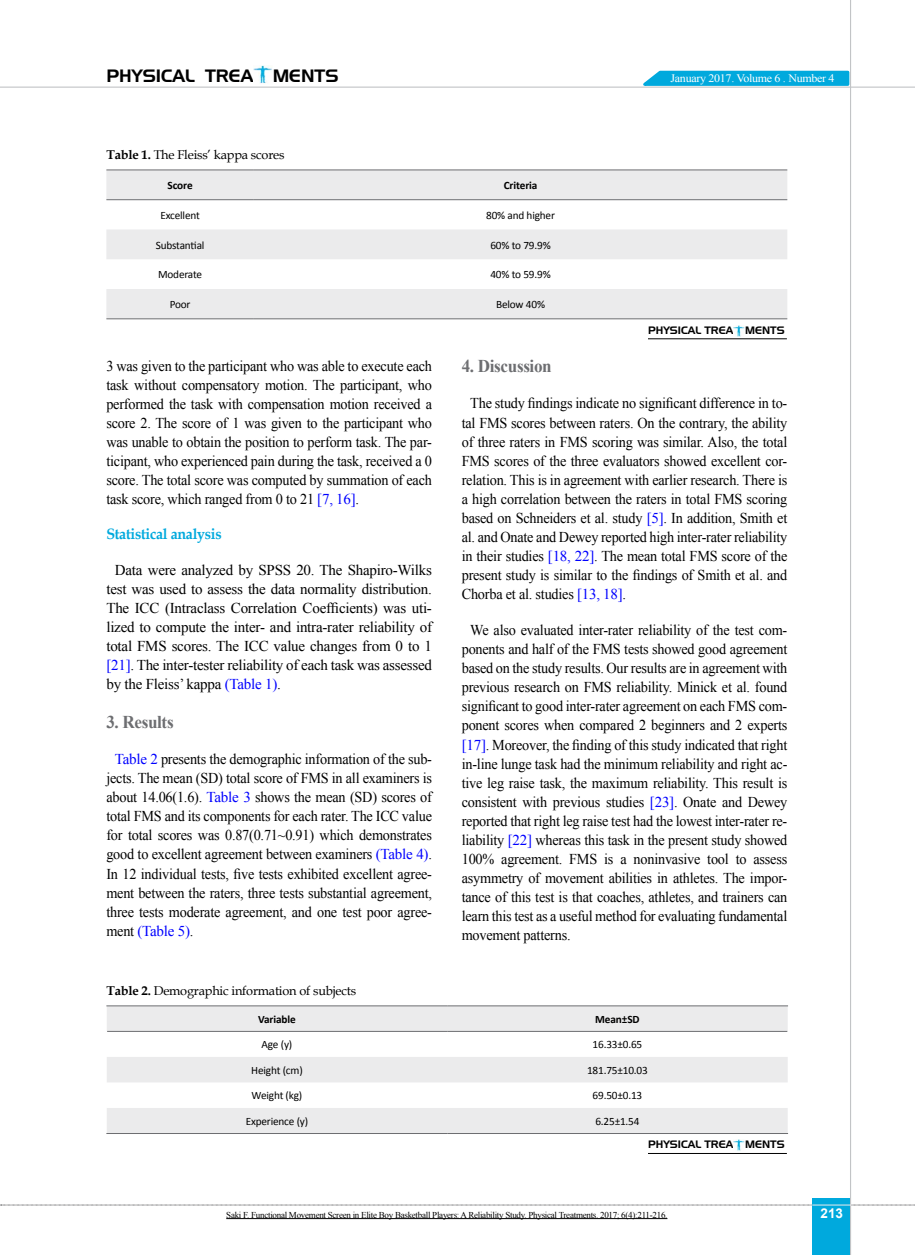
<style>
.page{position:relative;width:915px;height:1255px;background:#fff}
.page>*{position:absolute;margin:0;border:0;box-sizing:border-box;transform-origin:0 0}
.t1{font:700 18px "Times New Roman";letter-spacing:-.02em;color:#6d6e71;scale:.95 1}
.t2{font:17.4px "Aero Regular SWFTE";color:#000}
.t3{font:15px/19px "Times New Roman";letter-spacing:-.015em;color:#000;text-align:justify;scale:.95 1}
.t4{font:15px/19px "Times New Roman";letter-spacing:-.015em;color:#000;text-align:justify}
.t5{font:700 15px "Book Antiqua";letter-spacing:-.02em;color:#00a9dd;scale:.95 1}
.t6{font:700 13.5px "Arial";color:#fff}
.t7{font:12.75px "Book Antiqua";letter-spacing:-.015em;color:#000}
.t8{font:11.4px "Times New Roman";letter-spacing:-.025em;color:#fff;scale:1.05 1}
.t9{font:11.25px "Calibri";letter-spacing:-.015em;color:#000}
.t10{font:700 11.25px "Calibri";letter-spacing:-.01em;color:#000}
.t11{font:10.5px "Aero Regular SWFTE";color:#000}
.t12{font:9px "Times New Roman";letter-spacing:-.03em;color:#000}
.s1{font-weight:700}
.s2{color:#00f}
</style>
<div class="page">
<svg style="left:1px;top:1204px;width:914px;height:1px"></svg>
<div style="left:812px;top:1198px;width:38px;height:56px;background:#00a9dd"></div>
<hr style="left:849px;top:0;width:1px;height:1254px;background:#c2c4c6">
<hr style="left:0;top:87px;width:914px;height:1px;background:#c2c4c6">
<hr style="left:812px;top:1204px;width:38px;height:1px;background:#ebebec">
<img style="left:253px;top:65px;width:19px;height:19px">
<svg style="left:635px;top:69px;width:215px;height:18px;background:#36bae3"></svg>
<svg style="left:106px;top:170px;width:681px;height:148px;fill:#ebebec"></svg>
<hr style="left:106px;top:169px;width:148px;height:1px;background:#6d6e71">
<hr style="left:254px;top:169px;width:533px;height:1px;background:#6d6e71">
<hr style="left:106px;top:199px;width:148px;height:1px;background:#6d6e71">
<hr style="left:254px;top:199px;width:533px;height:1px;background:#6d6e71">
<hr style="left:106px;top:318px;width:148px;height:1px;background:#6d6e71">
<hr style="left:254px;top:318px;width:533px;height:1px;background:#6d6e71">
<hr style="left:647px;top:338px;width:139px;height:1px;background:#000">
<svg style="left:733px;top:325px;width:11px;height:11px"></svg>
<svg style="left:107px;top:1006px;width:680px;height:127px;fill:#ebebec"></svg>
<hr style="left:106px;top:1005px;width:341px;height:1px;background:#6d6e71">
<hr style="left:447px;top:1005px;width:340px;height:1px;background:#6d6e71">
<hr style="left:107px;top:1030px;width:340px;height:1px;background:#6d6e71">
<hr style="left:447px;top:1030px;width:340px;height:1px;background:#6d6e71">
<hr style="left:106px;top:1133px;width:341px;height:1px;background:#6d6e71">
<hr style="left:447px;top:1133px;width:340px;height:1px;background:#6d6e71">
<hr style="left:647px;top:1153px;width:139px;height:1px;background:#000">
<svg style="left:733px;top:1139px;width:11px;height:12px"></svg>
<hr style="left:226px;top:1218px;width:441px;height:1px;background:#000">
<p class="t2" style="left:106px;top:65px;width:233px">PHYSICAL TREA MENTS</p>
<p class="t8" style="left:670px;top:71px;width:158px">January 2017. Volume 6 . Number 4</p>
<p class="t7" style="left:106px;top:146px;width:179px"><span class="s1">Table 1.</span> The Fleiss’ kappa scores</p>
<p class="t10" style="left:167px;top:178px;width:27px">Score</p>
<p class="t10" style="left:503px;top:178px;width:35px">Criteria</p>
<p class="t9" style="left:160px;top:208px;width:41px">Excellent</p>
<p class="t9" style="left:486px;top:208px;width:70px">80% and higher</p>
<p class="t9" style="left:156px;top:238px;width:50px">Substantial</p>
<p class="t9" style="left:490px;top:238px;width:62px">60% to 79.9%</p>
<p class="t9" style="left:158px;top:267px;width:46px">Moderate</p>
<p class="t9" style="left:490px;top:267px;width:62px">40% to 59.9%</p>
<p class="t9" style="left:170px;top:297px;width:22px">Poor</p>
<p class="t9" style="left:496px;top:297px;width:50px">Below 40%</p>
<p class="t11" style="left:648px;top:323px;width:138px">PHYSICAL TREA MENTS</p>
<p class="t3" style="left:106px;top:356px;width:344px">3 was given to the participant who was able to execute each task without compensatory motion. The participant, who performed the task with compensation motion received a score 2. The score of 1 was given to the participant who was unable to obtain the position to perform task. The par&shy;ticipant, who experienced pain during the task, received a 0 score. The total score was computed by summation of each task score, which ranged from 0 to 21 <span class="s2">[7, 16]</span>.</p>
<p class="t5" style="left:106px;top:523px;width:123px">Statistical analysis</p>
<p class="t4" style="left:106px;top:560px;width:327px;text-indent:9px">Data were analyzed by SPSS 20. The Shapiro-Wilks test was used to assess the data normality distribution.<br>The ICC (Intraclass Correlation Coefficients) was uti&shy;lized to compute the inter- and intra-rater reliability of total FMS scores. The ICC value changes from 0 to 1 <span class="s2">[21]</span>. The inter-tester reliability of each task was assessed by the Fleiss’ kappa <span class="s2">(Table 1)</span>.</p>
<p class="t1" style="left:106px;top:709px;width:72px">3. Results</p>
<p class="t3" style="left:106px;top:749px;width:344px;text-indent:9px"><span class="s2">Table 2</span> presents the demographic information of the sub&shy;jects. The mean (SD) total score of FMS in all examiners is about 14.06(1.6). <span class="s2">Table 3</span> shows the mean (SD) scores of total FMS and its components for each rater. The ICC value for total scores was 0.87(0.71~0.91) which demonstrates good to excellent agreement between examiners <span class="s2">(Table 4)</span>.<br>In 12 individual tests, five tests exhibited excellent agree&shy;ment between the raters, three tests substantial agreement, three tests moderate agreement, and one test poor agree&shy;ment <span class="s2">(Table 5)</span>.</p>
<p class="t1" style="left:461px;top:354px;width:96px">4. Discussion</p>
<p class="t3" style="left:461px;top:393px;width:344px;text-indent:9px">The study findings indicate no significant difference in to&shy;tal FMS scores between raters. On the contrary, the ability of three raters in FMS scoring was similar. Also, the total FMS scores of the three evaluators showed excellent cor&shy;relation. This is in agreement with earlier research. There is a high correlation between the raters in total FMS scoring based on Schneiders et al. study <span class="s2">[5]</span>. In addition, Smith et al. and Onate and Dewey reported high inter-rater reliability in their studies <span class="s2">[18, 22]</span>. The mean total FMS score of the present study is similar to the findings of Smith et al. and Chorba et al. studies <span class="s2">[13, 18]</span>.</p>
<p class="t3" style="left:461px;top:620px;width:344px;text-indent:9px">We also evaluated inter-rater reliability of the test com&shy;ponents and half of the FMS tests showed good agreement based on the study results. Our results are in agreement with previous research on FMS reliability. Minick et al. found significant to good inter-rater agreement on each FMS com&shy;ponent scores when compared 2 beginners and 2 experts <span class="s2">[17]</span>. Moreover, the finding of this study indicated that right in-line lunge task had the minimum reliability and right ac&shy;tive leg raise task, the maximum reliability. This result is consistent with previous studies <span class="s2">[23]</span>. Onate and Dewey reported that right leg raise test had the lowest inter-rater re&shy;liability <span class="s2">[22]</span> whereas this task in the present study showed 100% agreement. FMS is a noninvasive tool to assess asymmetry of movement abilities in athletes. The impor&shy;tance of this test is that coaches, athletes, and trainers can learn this test as a useful method for evaluating fundamental movement patterns.</p>
<p class="t7" style="left:106px;top:982px;width:251px"><span class="s1">Table 2.</span> Demographic information of subjects</p>
<p class="t10" style="left:258px;top:1011px;width:39px">Variable</p>
<p class="t10" style="left:595px;top:1011px;width:46px">Mean±SD</p>
<p class="t9" style="left:261px;top:1037px;width:32px">Age (y)</p>
<p class="t9" style="left:592px;top:1037px;width:51px">16.33±0.65</p>
<p class="t9" style="left:251px;top:1063px;width:53px">Height (cm)</p>
<p class="t9" style="left:587px;top:1063px;width:62px">181.75±10.03</p>
<p class="t9" style="left:251px;top:1088px;width:52px">Weight (kg)</p>
<p class="t9" style="left:592px;top:1088px;width:51px">69.50±0.13</p>
<p class="t9" style="left:246px;top:1114px;width:64px">Experience (y)</p>
<p class="t9" style="left:595px;top:1114px;width:46px">6.25±1.54</p>
<p class="t11" style="left:648px;top:1138px;width:138px">PHYSICAL TREA MENTS</p>
<p class="t12" style="left:226px;top:1208px;width:442px">Saki F. Functional Movement Screen in Elite Boy Basketball Players: A Reliability Study. Physical Treatments. 2017; 6(4):211-216.</p>
<p class="t6" style="left:820px;top:1204px;width:24px">213</p>
</div>
